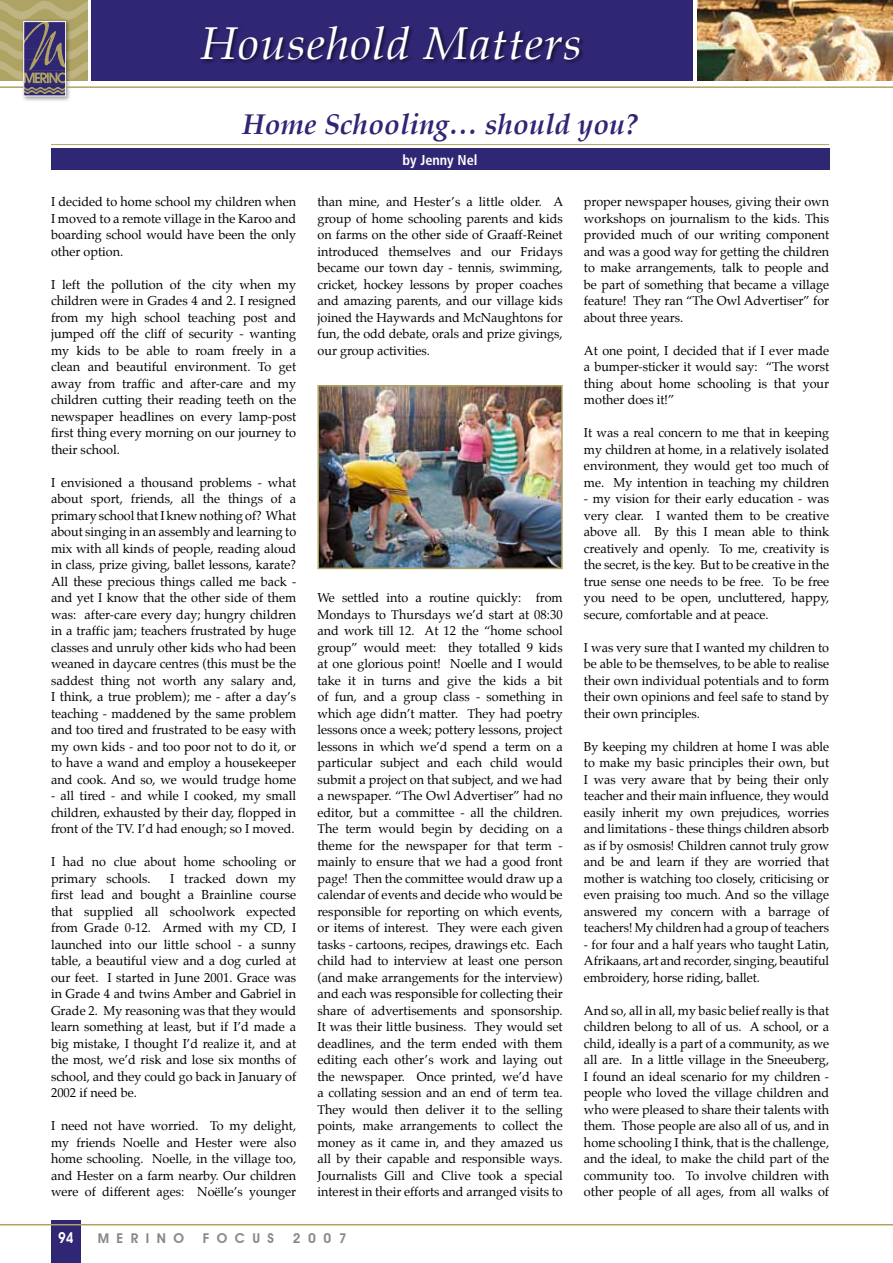
<style>
.page{position:relative;width:893px;height:1263px;background:#fff}
.page>*{position:absolute;margin:0;border:0;box-sizing:border-box;transform-origin:0 0}
.t1{font:italic 45px "Palatino";letter-spacing:.02em;color:#fff;scale:1.05 1}
.t2{font:italic 700 28.5px "Palatino";color:#2f2674}
.t3{font:600 15px "Avant Garde IT Cby BT";color:#fff;scale:.9 1}
.t4{font:700 condensed 14.25px "Frutiger";color:#fff}
.t5{font:600 13.5px "Avant Garde IT Cby BT";letter-spacing:.55em;color:#898989}
.t6{font:12.75px/16.5px "Palatino";color:#000;text-align:justify}
</style>
<div class="page">
<div style="left:91px;top:0;width:602px;height:81px;background:#2f2674"></div>
<div style="left:51px;top:1220px;width:30px;height:43px;background:#2f2674"></div>
<hr style="left:0;top:1224px;width:893px;height:1px;background:#afa364">
<div style="left:200px;top:25px;width:385px;height:39px;background:#000;opacity:.5"></div>
<hr style="left:51px;top:144px;width:778px;height:1px;background:#afa364">
<div style="left:51px;top:149px;width:778px;height:21px;background:#2f2674"></div>
<img style="left:320px;top:388px;width:240px;height:178px">
<div style="left:317px;top:385px;width:246px;height:184px;border:2px solid #afa364"></div>
<div style="left:21px;top:19px;width:50px;height:83px;background:#000;opacity:.4"></div>
<svg style="left:0;top:1px;width:87px;height:95px"></svg>
<div style="left:23px;top:21px;width:43px;height:75px;border:1px solid #fff"></div>
<hr style="left:66px;top:86px;width:827px;height:2px;background:#afa364">
<hr style="left:0;top:86px;width:23px;height:2px;background:#afa364">
<img style="left:697px;top:0;width:196px;height:81px">
<h1 class="t1" style="left:201px;top:8px;width:365px">Household Matters</h1>
<h2 class="t2" style="left:242px;top:102px;width:397px">Home Schooling… should you?</h2>
<p class="t4" style="left:403px;top:151px;width:76px">by Jenny Nel</p>
<p class="t6" style="left:51px;top:193px;width:247px">I decided to home school my children when I moved to a remote village in the Karoo and boarding school would have been the only other option.</p>
<p class="t6" style="left:51px;top:276px;width:247px">I left the pollution of the city when my children were in Grades 4 and 2. I resigned from my high school teaching post and jumped off the cliff of security - wanting my kids to be able to roam freely in a clean and beautiful environment. To get away from traffic and after-care and my children cutting their reading teeth on the newspaper headlines on every lamp-post first thing every morning on our journey to their school.</p>
<p class="t6" style="left:51px;top:474px;width:247px">I envisioned a thousand problems - what about sport, friends, all the things of a primary school that I knew nothing of? What about singing in an assembly and learning to mix with all kinds of people, reading aloud in class, prize giving, ballet lessons, karate?<br>All these precious things called me back - and yet I know that the other side of them was: after-care every day; hungry children in a traffic jam; teachers frustrated by huge classes and unruly other kids who had been weaned in daycare centres (this must be the saddest thing not worth any salary and, I think, a true problem); me - after a day’s teaching - maddened by the same problem and too tired and frustrated to be easy with my own kids - and too poor not to do it, or to have a wand and employ a housekeeper and cook. And so, we would trudge home</p>
<p class="t6" style="left:51px;top:787px;width:247px">- all tired - and while I cooked, my small children, exhausted by their day, flopped in front of the TV. I’d had enough; so I moved.</p>
<p class="t6" style="left:51px;top:853px;width:247px">I had no clue about home schooling or primary schools.</p>
<p class="t6" style="left:317px;top:193px;width:247px">than mine, and Hester’s a little older. A group of home schooling parents and kids on farms on the other side of Graaff-Reinet introduced themselves and our Fridays became our town day - tennis, swimming, cricket, hockey lessons by proper coaches and amazing parents, and our village kids joined the Haywards and McNaughtons for fun, the odd debate, orals and prize givings, our group activities.</p>
<p class="t6" style="left:584px;top:193px;width:247px">proper newspaper houses, giving their own workshops on journalism to the kids. This provided much of our writing component and was a good way for getting the children to make arrangements, talk to people and be part of something that became a village feature! They ran “The Owl Advertiser” for about three years.</p>
<p class="t6" style="left:584px;top:342px;width:247px">At one point, I decided that if I ever made a bumper-sticker it would say: “The worst thing about home schooling is that your mother does it!”</p>
<p class="t6" style="left:584px;top:424px;width:247px">It was a real concern to me that in keeping my children at home, in a relatively isolated environment, they would get too much of me. My intention in teaching my children</p>
<p class="t6" style="left:584px;top:490px;width:247px">- my vision for their early education - was very clear. I wanted them to be creative above all. By this I mean able to think creatively and openly. To me, creativity is the secret, is the key. But to be creative in the true sense one needs to be free. To be free you need to be open, uncluttered, happy, secure, comfortable and at peace.</p>
<p class="t6" style="left:584px;top:639px;width:247px">I was very sure that I wanted my children to be able to be themselves, to be able to realise their own individual potentials and to form their own opinions and feel safe to stand by their own principles.</p>
<p class="t6" style="left:584px;top:738px;width:247px">By keeping my children at home I was able to make my basic principles their own, but I was very aware that by being their only teacher and their main influence, they would easily inherit my own prejudices, worries and limitations - these things children absorb as if by osmosis! Children cannot truly grow and be and learn if they are worried that mother is watching too closely, criticising or even praising too much. And so the village answered my concern with a barrage of teachers! My children had a group of teachers</p>
<p class="t6" style="left:584px;top:936px;width:247px">- for four and a half years who taught Latin, Afrikaans, art and recorder, singing, beautiful embroidery, horse riding, ballet.</p>
<p class="t6" style="left:584px;top:1002px;width:247px">And so, all in all, my basic belief really is that children belong to all of us. A school, or a child, ideally is a part of a community, as we all are. In a little village in the Sneeuberg, I found an ideal scenario for my children - people who loved the village children and who were pleased to share their talents with them. Those people are also all of us, and in home schooling I think, that is the challenge, and the ideal, to make the child part of the community too. To involve children with other people of all ages, from all walks of</p>
<p class="t6" style="left:317px;top:589px;width:247px">We settled into a routine quickly: from Mondays to Thursdays we’d start at 08:30 and work till 12. At 12 the “home school group” would meet: they totalled 9 kids at one glorious point! Noelle and I would take it in turns and give the kids a bit of fun, and a group class - something in which age didn’t matter. They had poetry lessons once a week; pottery lessons, project lessons in which we’d spend a term on a particular subject and each child would submit a project on that subject, and we had a newspaper. “The Owl Advertiser” had no editor, but a committee - all the children.<br>The term would begin by deciding on a theme for the newspaper for that term - mainly to ensure that we had a good front page! Then the committee would draw up a calendar of events and decide who would be responsible for reporting on which events, or items of interest. They were each given tasks - cartoons, recipes, drawings etc. Each child had to interview at least one person (and make arrangements for the interview) and each was responsible for collecting their share of advertisements and sponsorship.<br>It was their little business. They would set deadlines, and the term ended with them editing each other’s work and laying out the newspaper. Once printed, we’d have a collating session and an end of term tea.<br>They would then deliver it to the selling points, make arrangements to collect the money as it came in, and they amazed us all by their capable and responsible ways.<br>Journalists Gill and Clive took a special interest in their efforts and arranged visits to</p>
<p class="t6" style="left:51px;top:870px;width:247px;text-indent:119px">I tracked down my first lead and bought a Brainline course that supplied all schoolwork expected from Grade 0-12. Armed with my CD, I launched into our little school - a sunny table, a beautiful view and a dog curled at our feet. I started in June 2001. Grace was in Grade 4 and twins Amber and Gabriel in Grade 2. My reasoning was that they would learn something at least, but if I’d made a big mistake, I thought I’d realize it, and at the most, we’d risk and lose six months of school, and they could go back in January of 2002 if need be.</p>
<p class="t6" style="left:51px;top:1117px;width:247px">I need not have worried. To my delight, my friends Noelle and Hester were also home schooling. Noelle, in the village too, and Hester on a farm nearby. Our children were of different ages: Noëlle’s younger</p>
<p class="t3" style="left:58px;top:1229px;width:19px">94</p>
<p class="t5" style="left:98px;top:1230px;width:88px">MERINO</p>
<p class="t5" style="left:203px;top:1230px;width:73px">FOCUS</p>
<p class="t5" style="left:293px;top:1230px;width:55px">2007</p>
</div>
